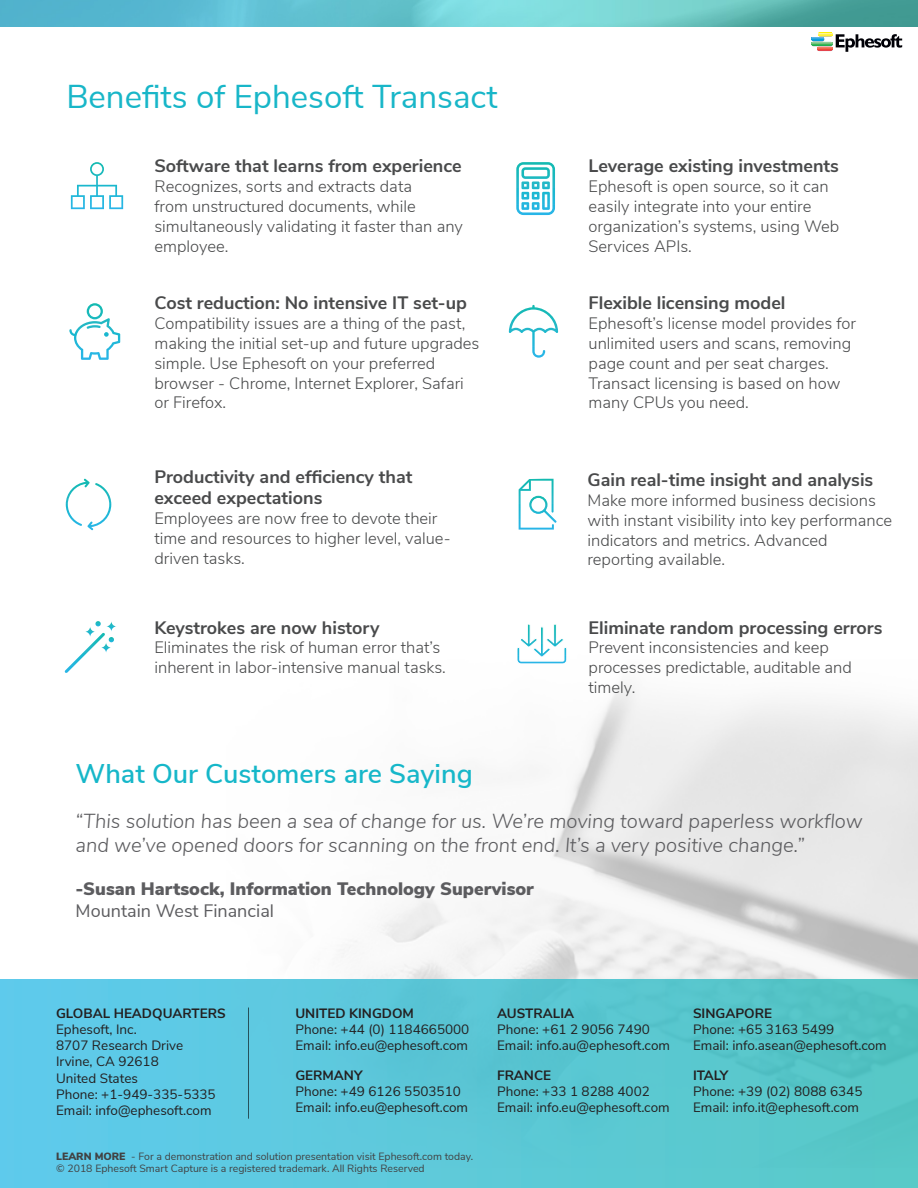
<style>
.page{position:relative;width:918px;height:1188px;background:#fff}
.page>*{position:absolute;margin:0;border:0;box-sizing:border-box;transform-origin:0 0}
.t1{font:33px "Nunito Sans";color:#18b6c8}
.t2{font:600 27px "Nunito Sans";color:#16b7c9}
.t3{font:italic 300 20.25px/24px "Nunito Sans";color:#5c5c5f}
.t4{font:700 18px "Nunito Sans";color:#494a4b}
.t5{font:900 18px "Nunito Sans";color:#5c5c5f}
.t6{font:18px "Nunito Sans";color:#5c5c5f}
.t7{font:300 16.5px/19.8px "Nunito Sans";color:#494a4b}
.t8{font:13.5px "Nunito Sans";color:#231f20}
.t9{font:700 13.5px "Nunito Sans";color:#231f20}
.t10{font:10.5px "Nunito Sans";color:#414243}
.s1{font-weight:900}
</style>
<div class="page">
<div style="left:0;top:979px;width:918px;height:209px;background:linear-gradient(to right,#60caed,#55c5c3)"></div>
<svg style="left:811px;top:32px;width:91px;height:20px"></svg>
<svg style="left:71px;top:162px;width:52px;height:47px"></svg>
<svg style="left:66px;top:479px;width:45px;height:51px"></svg>
<svg style="left:519px;top:479px;width:37px;height:51px"></svg>
<svg style="left:64px;top:621px;width:52px;height:52px"></svg>
<svg style="left:517px;top:624px;width:50px;height:40px"></svg>
<svg style="left:516px;top:162px;width:39px;height:53px"></svg>
<svg style="left:69px;top:303px;width:51px;height:57px"></svg>
<svg style="left:509px;top:305px;width:49px;height:53px"></svg>
<img style="left:0;top:0;width:918px;height:27px">
<hr style="left:248px;top:1008px;width:1px;height:111px;background:#000">
<p class="t1" style="left:66px;top:72px;width:433px">Benefits of Ephesoft Transact</p>
<p class="t4" style="left:154px;top:153px;width:309px">Software that learns from experience</p>
<p class="t7" style="left:154px;top:176px;width:310px">Recognizes, sorts and extracts data<br>from unstructured documents, while simultaneously validating it faster than any employee.</p>
<p class="t4" style="left:154px;top:290px;width:314px">Cost reduction: No intensive IT set-up</p>
<p class="t7" style="left:154px;top:313px;width:327px">Compatibility issues are a thing of the past, making the initial set-up and future upgrades simple. Use Ephesoft on your preferred browser - Chrome, Internet Explorer, Safari or Firefox.</p>
<p class="t4" style="left:154px;top:463px;width:260px">Productivity and efficiency that</p>
<p class="t4" style="left:154px;top:485px;width:169px">exceed expectations</p>
<p class="t7" style="left:154px;top:507px;width:298px">Employees are now free to devote their time and resources to higher level, value&shy;driven tasks.</p>
<p class="t4" style="left:154px;top:614px;width:227px">Keystrokes are now history</p>
<p class="t7" style="left:154px;top:637px;width:293px">Eliminates the risk of human error that’s inherent in labor-intensive manual tasks.</p>
<p class="t2" style="left:76px;top:754px;width:399px">What Our Customers are Saying</p>
<p class="t4" style="left:589px;top:153px;width:252px">Leverage existing investments</p>
<p class="t7" style="left:589px;top:176px;width:252px">Ephesoft is open source, so it can easily integrate into your entire organization’s systems, using Web<br>Services APIs.</p>
<p class="t4" style="left:589px;top:290px;width:198px">Flexible licensing model</p>
<p class="t7" style="left:589px;top:313px;width:269px">Ephesoft’s license model provides for</p>
<p class="t7" style="left:589px;top:332px;width:264px">unlimited users and scans, removing</p>
<p class="t7" style="left:589px;top:352px;width:242px">page count and per seat charges.</p>
<p class="t7" style="left:589px;top:372px;width:253px">Transact licensing is based on how many CPUs you need.</p>
<p class="t4" style="left:588px;top:467px;width:287px">Gain real-time insight and analysis</p>
<p class="t7" style="left:588px;top:489px;width:306px">Make more informed business decisions with instant visibility into key performance indicators and metrics. Advanced reporting available.</p>
<p class="t4" style="left:589px;top:614px;width:295px">Eliminate random processing errors</p>
<p class="t7" style="left:589px;top:637px;width:265px">Prevent inconsistencies and keep processes predictable, auditable and timely.</p>
<p class="t3" style="left:76px;top:808px;width:789px">“This solution has been a sea of change for us. We’re moving toward paperless workflow and we’ve opened doors for scanning on the front end. It’s a very positive change.”</p>
<p class="t5" style="left:76px;top:876px;width:460px">-Susan Hartsock, Information Technology Supervisor</p>
<p class="t6" style="left:76px;top:897px;width:200px">Mountain West Financial</p>
<p class="t9" style="left:56px;top:1003px;width:171px">GLOBAL HEADQUARTERS</p>
<p class="t8" style="left:56px;top:1020px;width:82px">Ephesoft, Inc.</p>
<p class="t8" style="left:56px;top:1036px;width:129px">8707 Research Drive</p>
<p class="t8" style="left:56px;top:1052px;width:104px">Irvine, CA 92618</p>
<p class="t8" style="left:56px;top:1068px;width:83px">United States</p>
<p class="t8" style="left:56px;top:1084px;width:161px">Phone: +1-949-335-5335</p>
<p class="t8" style="left:56px;top:1101px;width:157px">Email: info@ephesoft.com</p>
<p class="t9" style="left:295px;top:1003px;width:120px">UNITED KINGDOM</p>
<p class="t8" style="left:295px;top:1020px;width:176px">Phone: +44 (0) 1184665000</p>
<p class="t8" style="left:295px;top:1036px;width:174px">Email: info.eu@ephesoft.com</p>
<p class="t9" style="left:295px;top:1065px;width:69px">GERMANY</p>
<p class="t8" style="left:295px;top:1081px;width:167px">Phone: +49 6126 5503510</p>
<p class="t8" style="left:295px;top:1098px;width:174px">Email: info.eu@ephesoft.com</p>
<p class="t10" style="left:56px;top:1149px;width:419px"><span class="s1">LEARN MORE</span> - For a demonstration and solution presentation visit Ephesoft.com today.</p>
<p class="t10" style="left:56px;top:1161px;width:370px">© 2018 Ephesoft Smart Capture is a registered trademark. All Rights Reserved</p>
<p class="t9" style="left:497px;top:1003px;width:79px">AUSTRALIA</p>
<p class="t8" style="left:497px;top:1020px;width:154px">Phone: +61 2 9056 7490</p>
<p class="t8" style="left:497px;top:1036px;width:174px">Email: info.au@ephesoft.com</p>
<p class="t9" style="left:497px;top:1065px;width:56px">FRANCE</p>
<p class="t8" style="left:497px;top:1081px;width:154px">Phone: +33 1 8288 4002</p>
<p class="t8" style="left:497px;top:1098px;width:174px">Email: info.eu@ephesoft.com</p>
<p class="t9" style="left:693px;top:1003px;width:81px">SINGAPORE</p>
<p class="t8" style="left:693px;top:1020px;width:143px">Phone: +65 3163 5499</p>
<p class="t8" style="left:693px;top:1036px;width:195px">Email: info.asean@ephesoft.com</p>
<p class="t9" style="left:693px;top:1065px;width:37px">ITALY</p>
<p class="t8" style="left:693px;top:1081px;width:171px">Phone: +39 (02) 8088 6345</p>
<p class="t8" style="left:693px;top:1098px;width:168px">Email: info.it@ephesoft.com</p>
</div>
